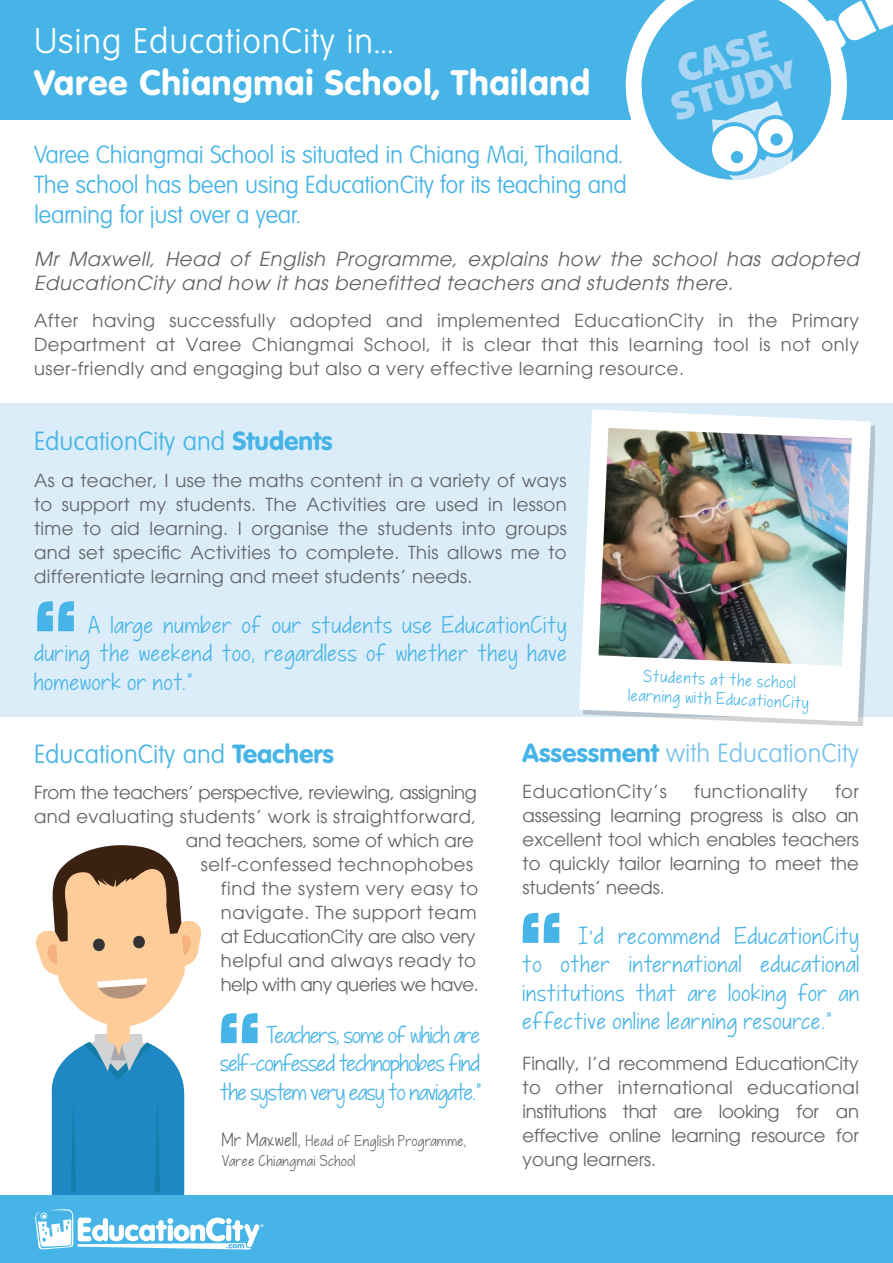
<style>
.page{position:relative;width:893px;height:1263px;background:#fff}
.page>*{position:absolute;margin:0;border:0;box-sizing:border-box;transform-origin:0 0}
.t1{font:38.85px/34.7px "Paytone One";color:#a9d5f2;text-align:center}
.t2{font:800 34.5px "Volkswagen Serial";letter-spacing:.02em;color:#fff}
.t3{font:300 34.5px "Volkswagen Serial";letter-spacing:.025em;color:#fff}
.t4{font:300 25.5px "Volkswagen Serial";color:#46b4e6}
.t5{font:300 25.5px "Volkswagen Serial";color:#7ac3ec}
.t6{font:300 24px/30px "Volkswagen Serial";letter-spacing:-.015em;color:#46b4e6}
.t7{font:21px/28.5px "KG Pieceby Piece";letter-spacing:.05em;color:#46b4e6;text-align:justify}
.t8{font:italic 19.5px/24px "Avant Garde";letter-spacing:.03em;color:#636366}
.t9{font:18px/24px "Avant Garde";letter-spacing:.02em;color:#636366;text-align:justify}
.t10{font:18px "Avant Garde";letter-spacing:-.015em;color:#636366}
.t11{font:18px "Avant Garde";color:#636366}
.t12{font:18px "Avant Garde";letter-spacing:-.025em;color:#636366}
.t13{font:15px/19.5px "KG Pieceby Piece";color:#46b4e6;text-align:center}
.t14{font:13.5px/19.5px "KG Pieceby Piece";letter-spacing:.05em;color:#636366}
.s1{font-weight:800}
.s2{font-size:16.5px}
.s3{font-weight:800;color:#46b4e6}
</style>
<div class="page">
<div style="left:0;top:403px;width:893px;height:313px;background:#daedf9"></div>
<div style="left:0;top:0;width:893px;height:119px;background:#46b4e6"></div>
<svg style="left:621px;top:0;width:272px;height:180px"></svg>
<svg style="left:37px;top:601px;width:37px;height:30px"></svg>
<div style="left:583px;top:414px;width:292px;height:312px;background:#231f20;opacity:.2"></div>
<svg style="left:579px;top:409px;width:292px;height:313px;fill:#fff"></svg>
<img style="left:598px;top:428px;width:254px;height:238px">
<div style="left:0;top:1196px;width:893px;height:67px;background:#46b4e6"></div>
<svg style="left:34px;top:845px;width:229px;height:405px"></svg>
<svg style="left:523px;top:913px;width:36px;height:30px"></svg>
<h2 class="t3" style="left:34px;top:22px;width:361px">Using EducationCity in...</h2>
<h2 class="t2" style="left:34px;top:61px;width:558px">Varee Chiangmai School, Thailand</h2>
<h3 class="t6" style="left:34px;top:140px;width:595px">Varee Chiangmai School is situated in Chiang Mai, Thailand.<br>The school has been using EducationCity for its teaching and learning for just over a year.</h3>
<h1 class="t1" style="left:657px;top:57px;width:131px;rotate:-16deg">CASE<br>STUDY</h1>
<p class="t8" style="left:34px;top:247px;width:826px">Mr Maxwell, Head of English Programme, explains how the school has adopted<br>EducationCity and how it has benefitted teachers and students there.</p>
<p class="t9" style="left:34px;top:309px;width:826px">After having successfully adopted and implemented EducationCity in the Primary Department at Varee Chiangmai School, it is clear that this learning tool is not only user-friendly and engaging but also a very effective learning resource.</p>
<h3 class="t4" style="left:34px;top:427px;width:300px">EducationCity and <span class="s1">Students</span></h3>
<p class="t9" style="left:34px;top:469px;width:534px">As a teacher, I use the maths content in a variety of ways to support my students. The Activities are used in lesson time to aid learning. I organise the students into groups and set specific Activities to complete. This allows me to differentiate learning and meet students’ needs.</p>
<p class="t7" style="left:34px;top:612px;width:534px;text-indent:54px">A large number of our students use EducationCity during the weekend too, regardless of whether they have homework or not.”</p>
<p class="t13" style="left:630px;top:666px;width:182px;rotate:3deg">Students at the school learning with EducationCity</p>
<h3 class="t4" style="left:34px;top:739px;width:301px">EducationCity and <span class="s1">Teachers</span></h3>
<p class="t10" style="left:34px;top:782px;width:444px">From the teachers’ perspective, reviewing, assigning</p>
<p class="t9" style="left:34px;top:805px;width:444px">and evaluating students’ work is straightforward,</p>
<p class="t11" style="left:186px;top:830px;width:289px">and teachers, some of which are</p>
<p class="t9" style="left:201px;top:853px;width:274px">self-confessed technophobes</p>
<p class="t9" style="left:221px;top:877px;width:259px">find the system very easy to</p>
<p class="t9" style="left:221px;top:901px;width:257px">navigate. The support team</p>
<p class="t10" style="left:221px;top:926px;width:256px">at EducationCity are also very</p>
<p class="t9" style="left:221px;top:949px;width:257px">helpful and always ready to</p>
<p class="t12" style="left:221px;top:974px;width:260px">help with any queries we have.</p>
<p class="t7" style="left:220px;top:1022px;width:263px;text-indent:47px">Teachers, some of which are self-confessed technophobes find the system very easy to navigate.”</p>
<p class="t14" style="left:222px;top:1132px;width:246px"><span class="s2">Mr Maxwell,</span> Head of English Programme,<br>Varee Chiangmai School</p>
<h3 class="t5" style="left:523px;top:738px;width:338px"><span class="s3">Assessment</span> with EducationCity</h3>
<p class="t9" style="left:523px;top:780px;width:146px">EducationCity’s</p>
<p class="t9" style="left:694px;top:780px;width:115px">functionality</p>
<p class="t9" style="left:523px;top:780px;width:338px;text-indent:312px">for assessing learning progress is also an excellent tool which enables teachers to quickly tailor learning to meet the students’ needs.</p>
<p class="t7" style="left:523px;top:923px;width:338px;text-indent:56px">I’d recommend EducationCity to other international educational institutions that are looking for an effective online learning resource.”</p>
<p class="t9" style="left:523px;top:1052px;width:338px">Finally, I’d recommend EducationCity to other international educational institutions that are looking for an effective online learning resource for young learners.</p>
</div>
